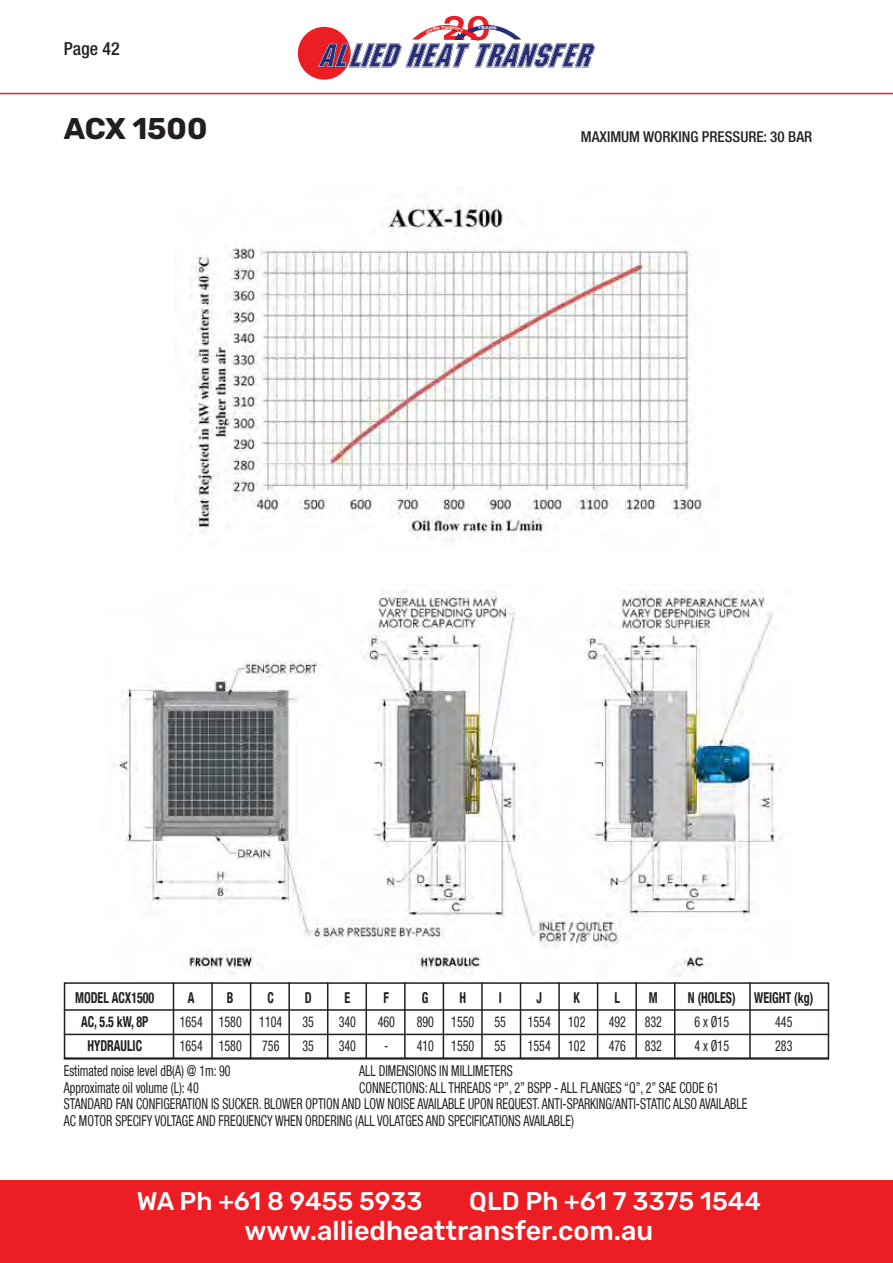
<style>
.page{position:relative;width:893px;height:1263px;background:#fff}
.page>*{position:absolute;margin:0;border:0;box-sizing:border-box;transform-origin:0 0}
.t1{font:700 30px "Rubik";color:#231f20}
.t2{font:500 27px "Rubik";color:#fff}
.t3{font:500 25.5px "Rubik";color:#fff}
.t4{font:500 condensed 18px "Helvetica Neue LT Com";color:#231f20}
.t5{font:condensed 15px/16.5px "Helvetica Neue LT Com";color:#231f20;scale:.8 1}
.t6{font:700 condensed 15px "Helvetica Neue LT Com";color:#231f20;scale:.8 1}
.t7{font:500 condensed 15px "Helvetica Neue LT Com";color:#231f20}
.t8{font:4.05px "Tussilago Hv";color:#fff}
</style>
<div class="page">
<img style="left:190px;top:204px;width:514px;height:335px">
<img style="left:113px;top:590px;width:669px;height:386px">
<div style="left:64px;top:982px;width:765px;height:77px;border:2px solid #231f20"></div>
<hr style="left:173px;top:982px;width:1px;height:76px;background:#231f20">
<hr style="left:211px;top:982px;width:2px;height:76px;background:#231f20">
<hr style="left:250px;top:982px;width:1px;height:76px;background:#231f20">
<hr style="left:288px;top:982px;width:2px;height:76px;background:#231f20">
<hr style="left:327px;top:982px;width:1px;height:76px;background:#231f20">
<hr style="left:366px;top:982px;width:1px;height:76px;background:#231f20">
<hr style="left:404px;top:982px;width:2px;height:76px;background:#231f20">
<hr style="left:443px;top:982px;width:1px;height:76px;background:#231f20">
<hr style="left:481px;top:982px;width:2px;height:76px;background:#231f20">
<hr style="left:558px;top:982px;width:2px;height:76px;background:#231f20">
<hr style="left:520px;top:982px;width:1px;height:76px;background:#231f20">
<hr style="left:674px;top:982px;width:1px;height:76px;background:#231f20">
<hr style="left:635px;top:982px;width:2px;height:76px;background:#231f20">
<hr style="left:597px;top:982px;width:1px;height:76px;background:#231f20">
<hr style="left:749px;top:982px;width:2px;height:76px;background:#231f20">
<hr style="left:64px;top:1009px;width:765px;height:2px;background:#231f20">
<hr style="left:64px;top:1034px;width:765px;height:1px;background:#231f20">
<hr style="left:64px;top:1058px;width:765px;height:1px;background:#231f20">
<hr style="left:0;top:93px;width:893px;height:1px;background:#ed1d24">
<div style="left:298px;top:27px;width:53px;height:53px;background:#ed1d24;border-radius:50%"></div>
<div style="left:0;top:1181px;width:893px;height:82px;background:#ed1d24"></div>
<svg style="left:317px;top:16px;width:278px;height:51px"></svg>
<p class="t4" style="left:64px;top:38px;width:57px">Page 42</p>
<h1 class="t1" style="left:64px;top:111px;width:145px">ACX 1500</h1>
<p class="t8" style="left:485px;top:25px;width:5px">A</p>
<p class="t7" style="left:581px;top:128px;width:233px">MAXIMUM WORKING PRESSURE: 30 BAR</p>
<p class="t6" style="left:75px;top:989px;width:101px">MODEL ACX1500</p>
<p class="t6" style="left:188px;top:989px;width:10px">A</p>
<p class="t6" style="left:227px;top:989px;width:10px">B</p>
<p class="t6" style="left:268px;top:989px;width:10px">C</p>
<p class="t6" style="left:305px;top:989px;width:10px">D</p>
<p class="t6" style="left:344px;top:989px;width:9px">E</p>
<p class="t6" style="left:384px;top:989px;width:8px">F</p>
<p class="t6" style="left:422px;top:989px;width:10px">G</p>
<p class="t6" style="left:459px;top:989px;width:10px">H</p>
<p class="t6" style="left:499px;top:989px;width:5px">I</p>
<p class="t6" style="left:537px;top:989px;width:8px">J</p>
<p class="t6" style="left:574px;top:989px;width:10px">K</p>
<p class="t6" style="left:615px;top:989px;width:8px">L</p>
<p class="t6" style="left:649px;top:989px;width:13px">M</p>
<p class="t6" style="left:688px;top:989px;width:158px">N (HOLES) WEIGHT (kg)</p>
<p class="t6" style="left:81px;top:1013px;width:86px">AC, 5.5 kW, 8P</p>
<p class="t5" style="left:180px;top:1013px;width:130px">1654 1580 1104</p>
<p class="t5" style="left:303px;top:1013px;width:16px">35</p>
<p class="t5" style="left:339px;top:1013px;width:23px">340</p>
<p class="t5" style="left:378px;top:1013px;width:23px">460</p>
<p class="t5" style="left:417px;top:1013px;width:74px">890 1550</p>
<p class="t5" style="left:495px;top:1013px;width:16px">55</p>
<p class="t5" style="left:528px;top:1013px;width:74px">1554 102</p>
<p class="t5" style="left:609px;top:1013px;width:68px">492 832</p>
<p class="t5" style="left:694px;top:1013px;width:45px">6 x Ø15</p>
<p class="t5" style="left:775px;top:1013px;width:23px">445</p>
<p class="t6" style="left:87px;top:1037px;width:70px">HYDRAULIC</p>
<p class="t5" style="left:180px;top:1037px;width:79px">1654 1580</p>
<p class="t5" style="left:262px;top:1037px;width:23px">756</p>
<p class="t5" style="left:303px;top:1037px;width:16px">35</p>
<p class="t5" style="left:339px;top:1037px;width:23px">340</p>
<p class="t5" style="left:384px;top:1037px;width:114px">- 410 1550</p>
<p class="t5" style="left:495px;top:1037px;width:16px">55</p>
<p class="t5" style="left:528px;top:1037px;width:74px">1554 102</p>
<p class="t5" style="left:609px;top:1037px;width:68px">476 832</p>
<p class="t5" style="left:694px;top:1037px;width:45px">4 x Ø15</p>
<p class="t5" style="left:775px;top:1037px;width:23px">283</p>
<p class="t5" style="left:64px;top:1062px;width:210px">Estimated noise level dB(A) @ 1m: 90</p>
<p class="t5" style="left:359px;top:1062px;width:193px">ALL DIMENSIONS IN MILLIMETERS</p>
<p class="t5" style="left:64px;top:1079px;width:170px">Approximate oil volume (L): 40</p>
<p class="t5" style="left:64px;top:1079px;width:856px;text-indent:296px">CONNECTIONS: ALL THREADS “P”, 2” BSPP - ALL FLANGES “Q”, 2” SAE CODE 61<br>STANDARD FAN CONFIGERATION IS SUCKER. BLOWER OPTION AND LOW NOISE AVAILABLE UPON REQUEST. ANTI-SPARKING/ANTI-STATIC ALSO AVAILABLE<br>AC MOTOR SPECIFY VOLTAGE AND FREQUENCY WHEN ORDERING (ALL VOLATGES AND SPECIFICATIONS AVAILABLE)</p>
<h3 class="t3" style="left:137px;top:1186px;width:287px">WA Ph +61 8 9455 5933</h3>
<h3 class="t3" style="left:469px;top:1186px;width:293px">QLD Ph +61 7 3375 1544</h3>
<h2 class="t2" style="left:244px;top:1215px;width:410px">www.alliedheattransfer.com.au</h2>
</div>
